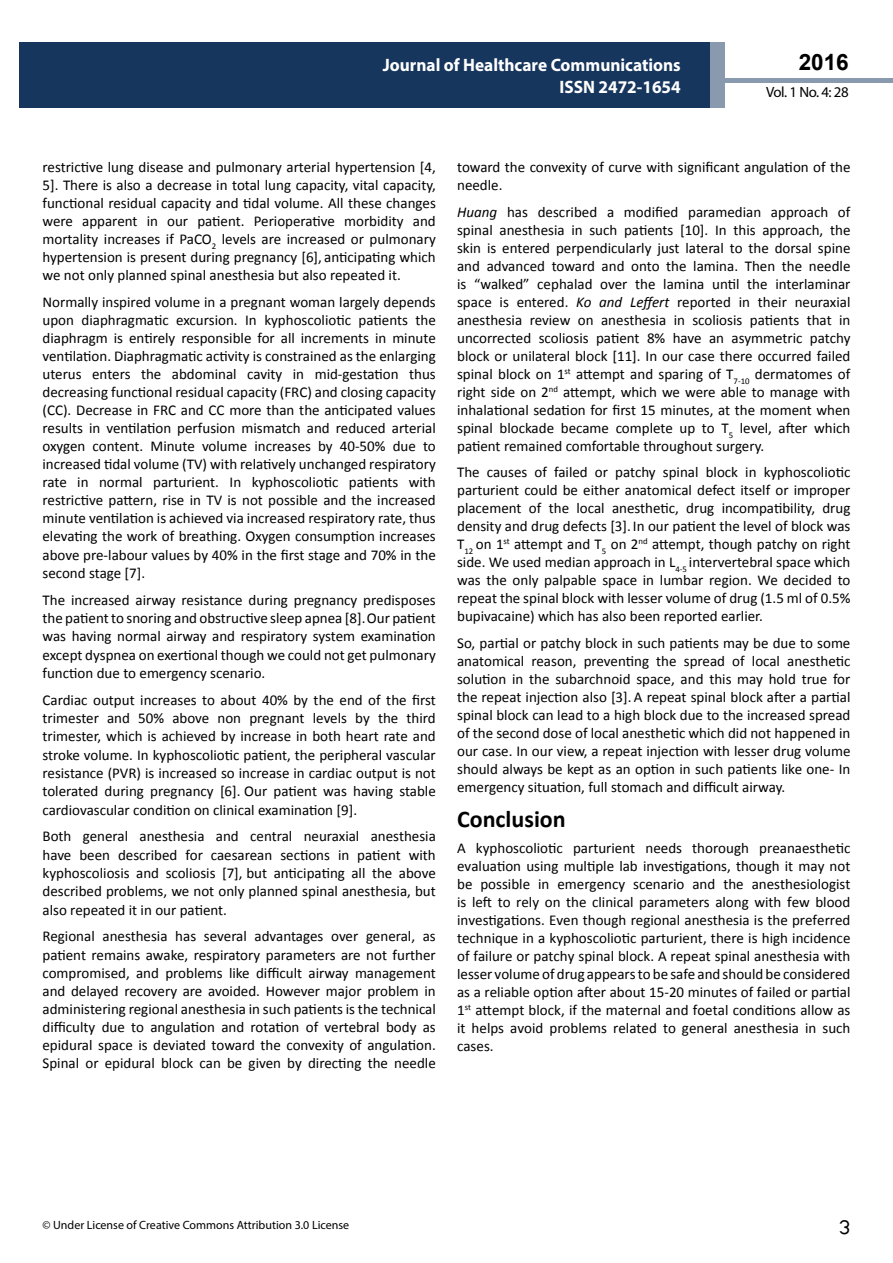
<style>
.page{position:relative;width:893px;height:1263px;background:#fff}
.page>*{position:absolute;margin:0;border:0;box-sizing:border-box;transform-origin:0 0}
.t1{font:25.5px "Tunga";color:#000}
.t2{font:700 24px "Calibri";color:#000}
.t3{font:700 22.5px "Arial";color:#000}
.t4{font:700 18px/21.6px "Myriad Pro";color:#fff;text-align:right;scale:.96 1}
.t5{font:15px/18px "Calibri";color:#000;text-align:justify}
.t6{font:14.85px "Myriad Pro";letter-spacing:-.03em;color:#000}
.t7{font:12px "Myriad Pro";color:#000}
.s1{font-style:italic}
</style>
<div class="page">
<hr style="left:725px;top:78px;width:168px;height:4px;background:#8a9aae">
<div style="left:19px;top:42px;width:690px;height:66px;background:#16365d"></div>
<div style="left:709px;top:42px;width:16px;height:66px;background:#8a9aae"></div>
<p class="t4" style="left:517px;top:53px;width:198px">ARCHIVOS DE MEDICINA<br>ISSN 1698-9465</p>
<h3 class="t3" style="left:799px;top:47px;width:52px">2016</h3>
<p class="t4" style="left:383px;top:54px;width:312px">Journal of Healthcare Communications<br>ISSN 2472-1654</p>
<p class="t6" style="left:766px;top:83px;width:84px">Vol. 1 No. 4: 28</p>
<p class="t5" style="left:43px;top:158px;width:395px">restrictive lung disease and pulmonary arterial hypertension [4, 5]. There is also a decrease in total lung capacity, vital capacity, functional residual capacity and tidal volume. All these changes were apparent in our patient. Perioperative morbidity and mortality increases if PaCO<sub>2</sub> levels are increased or pulmonary hypertension is present during pregnancy [6], anticipating which we not only planned spinal anesthesia but also repeated it.</p>
<p class="t5" style="left:43px;top:293px;width:395px">Normally inspired volume in a pregnant woman largely depends upon diaphragmatic excursion. In kyphoscoliotic patients the diaphragm is entirely responsible for all increments in minute ventilation. Diaphragmatic activity is constrained as the enlarging uterus enters the abdominal cavity in mid-gestation thus decreasing functional residual capacity (FRC) and closing capacity (CC). Decrease in FRC and CC more than the anticipated values results in ventilation perfusion mismatch and reduced arterial oxygen content. Minute volume increases by 40-50% due to increased tidal volume (TV) with relatively unchanged respiratory rate in normal parturient. In kyphoscoliotic patients with restrictive pattern, rise in TV is not possible and the increased minute ventilation is achieved via increased respiratory rate, thus elevating the work of breathing. Oxygen consumption increases above pre-labour values by 40% in the first stage and 70% in the second stage [7].</p>
<p class="t5" style="left:43px;top:591px;width:395px">The increased airway resistance during pregnancy predisposes the patient to snoring and obstructive sleep apnea [8].Our patient was having normal airway and respiratory system examination except dyspnea on exertional though we could not get pulmonary function due to emergency scenario.</p>
<p class="t5" style="left:43px;top:691px;width:395px">Cardiac output increases to about 40% by the end of the first trimester and 50% above non pregnant levels by the third trimester, which is achieved by increase in both heart rate and stroke volume. In kyphoscoliotic patient, the peripheral vascular resistance (PVR) is increased so increase in cardiac output is not tolerated during pregnancy [6]. Our patient was having stable cardiovascular condition on clinical examination [9].</p>
<p class="t5" style="left:43px;top:827px;width:395px">Both general anesthesia and central neuraxial anesthesia have been described for caesarean sections in patient with kyphoscoliosis and scoliosis [7], but anticipating all the above described problems, we not only planned spinal anesthesia, but also repeated it in our patient.</p>
<p class="t5" style="left:43px;top:927px;width:395px">Regional anesthesia has several advantages over general, as patient remains awake, respiratory parameters are not further compromised, and problems like difficult airway management and delayed recovery are avoided. However major problem in administering regional anesthesia in such patients is the technical difficulty due to angulation and rotation of vertebral body as epidural space is deviated toward the convexity of angulation.<br>Spinal or epidural block can be given by directing the needle</p>
<p class="t5" style="left:457px;top:158px;width:395px">toward the convexity of curve with significant angulation of the needle.</p>
<p class="t5" style="left:457px;top:203px;width:395px"><span class="s1">Huang</span> has described a modified paramedian approach of spinal anesthesia in such patients [10]. In this approach, the skin is entered perpendicularly just lateral to the dorsal spine and advanced toward and onto the lamina. Then the needle is “walked” cephalad over the lamina until the interlaminar space is entered. <span class="s1">Ko and Leffert</span> reported in their neuraxial anesthesia review on anesthesia in scoliosis patients that in uncorrected scoliosis patient 8% have an asymmetric patchy block or unilateral block [11]. In our case there occurred failed spinal block on 1<sup>st</sup> attempt and sparing of T<sub>7-10</sub> dermatomes of right side on 2<sup>nd</sup> attempt, which we were able to manage with inhalational sedation for first 15 minutes, at the moment when spinal blockade became complete up to T<sub>5</sub> level, after which patient remained comfortable throughout surgery.</p>
<p class="t5" style="left:457px;top:463px;width:395px">The causes of failed or patchy spinal block in kyphoscoliotic parturient could be either anatomical defect itself or improper placement of the local anesthetic, drug incompatibility, drug density and drug defects [3]. In our patient the level of block was T<sub>12</sub> on 1<sup>st</sup> attempt and T<sub>5</sub> on 2<sup>nd</sup> attempt, though patchy on right side. We used median approach in L<sub>4-5</sub> intervertebral space which was the only palpable space in lumbar region. We decided to repeat the spinal block with lesser volume of drug (1.5 ml of 0.5% bupivacaine) which has also been reported earlier.</p>
<p class="t5" style="left:457px;top:634px;width:395px">So, partial or patchy block in such patients may be due to some anatomical reason, preventing the spread of local anesthetic solution in the subarchnoid space, and this may hold true for the repeat injection also [3]. A repeat spinal block after a partial spinal block can lead to a high block due to the increased spread of the second dose of local anesthetic which did not happened in our case. In our view, a repeat injection with lesser drug volume should always be kept as an option in such patients like one- In emergency situation, full stomach and difficult airway.</p>
<h2 class="t2" style="left:457px;top:804px;width:110px">Conclusion</h2>
<p class="t5" style="left:457px;top:839px;width:395px">A kyphoscoliotic parturient needs thorough preanaesthetic evaluation using multiple lab investigations, though it may not be possible in emergency scenario and the anesthesiologist is left to rely on the clinical parameters along with few blood investigations. Even though regional anesthesia is the preferred technique in a kyphoscoliotic parturient, there is high incidence of failure or patchy spinal block. A repeat spinal anesthesia with lesser volume of drug appears to be safe and should be considered as a reliable option after about 15-20 minutes of failed or partial 1<sup>st</sup> attempt block, if the maternal and foetal conditions allow as it helps avoid problems related to general anesthesia in such cases.</p>
<p class="t7" style="left:43px;top:1218px;width:308px">© Under License of Creative Commons Attribution 3.0 License</p>
<h1 class="t1" style="left:839px;top:1210px;width:13px">3</h1>
</div>
